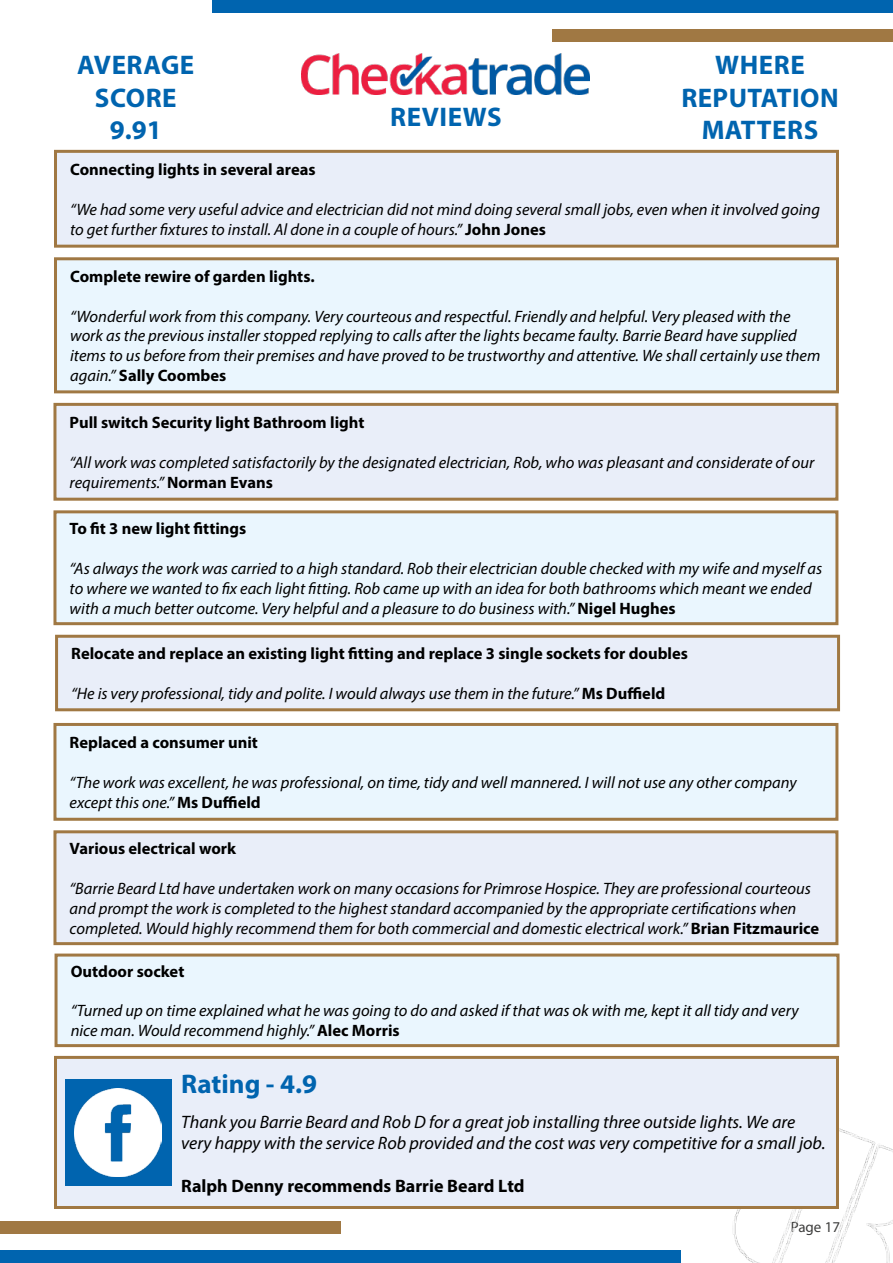
<style>
.page{position:relative;width:893px;height:1263px;background:#fff}
.page>*{position:absolute;margin:0;border:0;box-sizing:border-box;transform-origin:0 0}
.t1{font:700 27px/32.4px "Myriad Pro";letter-spacing:.015em;color:#0064af;text-align:center}
.t2{font:italic 18px/21.6px "Myriad Pro";color:#000}
.t3{font:700 18px "Myriad Pro";color:#000}
.t4{font:italic 16.5px/19.8px "Myriad Pro";color:#000}
.t5{font:700 16.5px "Myriad Pro";color:#000}
.t6{font:15px "Myriad Pro";color:#3c3c3b}
.s1{font-weight:700;font-style:normal}
</style>
<div class="page">
<div style="left:553px;top:30px;width:340px;height:12px;background:#a07843"></div>
<div style="left:213px;top:0;width:680px;height:13px;background:#0064af"></div>
<img style="left:302px;top:54px;width:288px;height:40px">
<div style="left:0;top:1220px;width:340px;height:13px;background:#a07843"></div>
<div style="left:0;top:1250px;width:680px;height:13px;background:#0064af"></div>
<div style="left:55px;top:953px;width:784px;height:94px;background:#eaf6fe;border:3px solid #a07843"></div>
<div style="left:53px;top:830px;width:785px;height:115px;background:#e9eef9;border:3px solid #a07843"></div>
<div style="left:53px;top:723px;width:785px;height:98px;background:#eaf6fe;border:3px solid #a07843"></div>
<div style="left:55px;top:635px;width:785px;height:76px;background:#e9eef9;border:3px solid #a07843"></div>
<div style="left:53px;top:510px;width:785px;height:115px;background:#eaf6fe;border:3px solid #a07843"></div>
<div style="left:53px;top:403px;width:785px;height:98px;background:#e9eef9;border:3px solid #a07843"></div>
<div style="left:54px;top:257px;width:785px;height:136px;background:#eaf6fe;border:3px solid #a07843"></div>
<div style="left:54px;top:150px;width:785px;height:98px;background:#e9eef9;border:3px solid #a07843"></div>
<img style="left:732px;top:1128px;width:161px;height:135px">
<div style="left:54px;top:1056px;width:785px;height:153px;background:#e9eef9;border:3px solid #a07843"></div>
<div style="left:65px;top:1079px;width:106px;height:106px;background:#0064af"></div>
<img style="left:74px;top:1088px;width:88px;height:88px">
<h1 class="t1" style="left:77px;top:48px;width:119px">AVERAGE<br>SCORE<br>9.91</h1>
<h1 class="t1" style="left:681px;top:48px;width:159px">WHERE<br>REPUTATION<br>MATTERS</h1>
<h1 class="t1" style="left:390px;top:100px;width:113px">REVIEWS</h1>
<p class="t5" style="left:70px;top:159px;width:247px">Connecting lights in several areas</p>
<p class="t4" style="left:70px;top:199px;width:751px">“We had some very useful advice and electrician did not mind doing several small jobs, even when it involved going to get further fixtures to install. Al done in a couple of hours.” <span class="s1">John Jones</span></p>
<p class="t5" style="left:70px;top:266px;width:246px">Complete rewire of garden lights.</p>
<p class="t4" style="left:70px;top:306px;width:752px">“Wonderful work from this company. Very courteous and respectful. Friendly and helpful. Very pleased with the work as the previous installer stopped replying to calls after the lights became faulty. Barrie Beard have supplied items to us before from their premises and have proved to be trustworthy and attentive. We shall certainly use them again.” <span class="s1">Sally Coombes</span></p>
<p class="t5" style="left:70px;top:412px;width:296px">Pull switch Security light Bathroom light</p>
<p class="t4" style="left:70px;top:452px;width:746px">“All work was completed satisfactorily by the designated electrician, Rob, who was pleasant and considerate of our requirements.” <span class="s1">Norman Evans</span></p>
<p class="t5" style="left:70px;top:518px;width:178px">To fit 3 new light fittings</p>
<p class="t4" style="left:70px;top:558px;width:754px">“As always the work was carried to a high standard. Rob their electrician double checked with my wife and myself as to where we wanted to fix each light fitting. Rob came up with an idea for both bathrooms which meant we ended with a much better outcome. Very helpful and a pleasure to do business with.” <span class="s1">Nigel Hughes</span></p>
<p class="t5" style="left:71px;top:643px;width:618px">Relocate and replace an existing light fitting and replace 3 single sockets for doubles</p>
<p class="t4" style="left:71px;top:683px;width:596px">“He is very professional, tidy and polite. I would always use them in the future.” <span class="s1">Ms Duffield</span></p>
<p class="t5" style="left:70px;top:732px;width:190px">Replaced a consumer unit</p>
<p class="t4" style="left:70px;top:772px;width:728px">“The work was excellent, he was professional, on time, tidy and well mannered. I will not use any other company except this one.” <span class="s1">Ms Duffield</span></p>
<p class="t5" style="left:70px;top:838px;width:168px">Various electrical work</p>
<p class="t4" style="left:70px;top:878px;width:751px">“Barrie Beard Ltd have undertaken work on many occasions for Primrose Hospice. They are professional courteous and prompt the work is completed to the highest standard accompanied by the appropriate certifications when completed. Would highly recommend them for both commercial and domestic electrical work.” <span class="s1">Brian Fitzmaurice</span></p>
<p class="t5" style="left:71px;top:960px;width:115px">Outdoor socket</p>
<p class="t4" style="left:71px;top:1001px;width:729px">“Turned up on time explained what he was going to do and asked if that was ok with me, kept it all tidy and very nice man. Would recommend highly.” <span class="s1">Alec Morris</span></p>
<h1 class="t1" style="left:181px;top:1066px;width:137px">Rating - 4.9</h1>
<p class="t2" style="left:181px;top:1110px;width:646px">Thank you Barrie Beard and Rob D for a great job installing three outside lights. We are very happy with the service Rob provided and the cost was very competitive for a small job.</p>
<p class="t3" style="left:181px;top:1174px;width:345px">Ralph Denny recommends Barrie Beard Ltd</p>
<p class="t6" style="left:791px;top:1217px;width:51px">Page 17</p>
</div>
